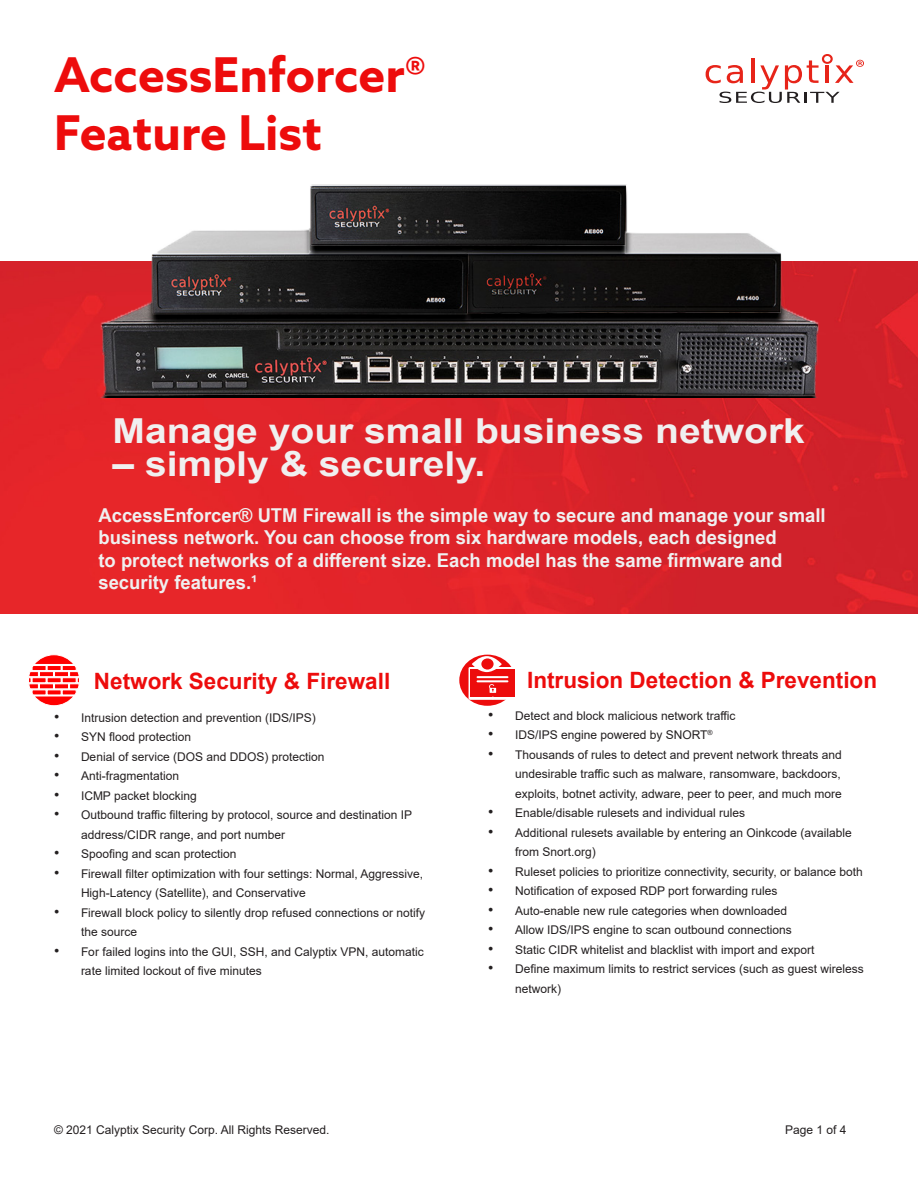
<style>
.page{position:relative;width:918px;height:1188px;background:#fff}
.page>*{position:absolute;margin:0;border:0;box-sizing:border-box;transform-origin:0 0}
.t1{font:700 48px "Azo Sans";color:#ed0c0c}
.t2{font:700 34.5px "Arial";color:#f0f0f0;scale:1.13 1}
.t3{font:700 22.5px "Arial";color:#ed0c0c}
.t4{font:700 19.2px "Arial Narrow";color:#f0f0f0;scale:1.18 1}
.t5{font:12px/19.5px "Arial";color:#231f20}
.s1{font-size:15px}
</style>
<div class="page">
<svg style="left:706px;top:54px;width:158px;height:49px"></svg>
<img style="left:0;top:261px;width:918px;height:353px">
<img style="left:89px;top:184px;width:740px;height:213px">
<svg style="left:28px;top:655px;width:52px;height:51px"></svg>
<svg style="left:459px;top:655px;width:56px;height:51px"></svg>
<svg style="left:469px;top:667px;width:48px;height:33px"></svg>
<div style="left:471px;top:669px;width:44px;height:27px;background:#ed0c0c"></div>
<svg style="left:489px;top:684px;width:7px;height:15px"></svg>
<svg style="left:472px;top:656px;width:30px;height:16px"></svg>
<svg style="left:481px;top:658px;width:13px;height:12px"></svg>
<hr style="left:477px;top:676px;width:31px;height:2px;background:#fff">
<hr style="left:477px;top:680px;width:31px;height:2px;background:#fff">
<p class="t1" style="left:54px;top:43px;width:373px">AccessEnforcer®</p>
<p class="t1" style="left:54px;top:101px;width:269px">Feature List</p>
<p class="t2" style="left:112px;top:407px;width:614px">Manage your small business network</p>
<p class="t2" style="left:112px;top:440px;width:331px">– simply &amp; securely.</p>
<p class="t4" style="left:98px;top:500px;width:618px">AccessEnforcer® UTM Firewall is the simple way to secure and manage your small</p>
<p class="t4" style="left:98px;top:523px;width:576px">business network. You can choose from six hardware models, each designed</p>
<p class="t4" style="left:98px;top:545px;width:581px">to protect networks of a different size. Each model has the same firmware and</p>
<p class="t4" style="left:98px;top:568px;width:136px">security features.¹</p>
<p class="t3" style="left:94px;top:665px;width:298px">Network Security &amp; Firewall</p>
<p class="t5" style="left:54px;top:707px;width:263px"><span class="s1">•</span> Intrusion detection and prevention (IDS/IPS)</p>
<p class="t5" style="left:54px;top:727px;width:139px"><span class="s1">•</span> SYN flood protection</p>
<p class="t5" style="left:54px;top:746px;width:272px"><span class="s1">•</span> Denial of service (DOS and DDOS) protection</p>
<p class="t5" style="left:54px;top:766px;width:127px"><span class="s1">•</span> Anti-fragmentation</p>
<p class="t5" style="left:54px;top:785px;width:144px"><span class="s1">•</span> ICMP packet blocking</p>
<p class="t5" style="left:81px;top:805px;width:333px;text-indent:-27px"><span class="s1">•</span> Outbound traffic filtering by protocol, source and destination IP address/CIDR range, and port number</p>
<p class="t5" style="left:54px;top:844px;width:184px"><span class="s1">•</span> Spoofing and scan protection</p>
<p class="t5" style="left:81px;top:863px;width:344px;text-indent:-27px"><span class="s1">•</span> Firewall filter optimization with four settings: Normal, Aggressive,<br>High-Latency (Satellite), and Conservative</p>
<p class="t5" style="left:81px;top:902px;width:346px;text-indent:-27px"><span class="s1">•</span> Firewall block policy to silently drop refused connections or notify the source</p>
<p class="t5" style="left:81px;top:941px;width:344px;text-indent:-27px"><span class="s1">•</span> For failed logins into the GUI, SSH, and Calyptix VPN, automatic rate limited lockout of five minutes</p>
<p class="t3" style="left:527px;top:664px;width:352px">Intrusion Detection &amp; Prevention</p>
<p class="t5" style="left:488px;top:706px;width:249px"><span class="s1">•</span> Detect and block malicious network traffic</p>
<p class="t5" style="left:488px;top:725px;width:226px"><span class="s1">•</span> IDS/IPS engine powered by SNORT<sup>®</sup></p>
<p class="t5" style="left:515px;top:745px;width:328px;text-align:justify;text-indent:-27px"><span class="s1">•</span> Thousands of rules to detect and prevent network threats and undesirable traffic such as malware, ransomware, backdoors, exploits, botnet activity, adware, peer to peer, and much more</p>
<p class="t5" style="left:488px;top:803px;width:259px"><span class="s1">•</span> Enable/disable rulesets and individual rules</p>
<p class="t5" style="left:515px;top:823px;width:338px;text-indent:-27px"><span class="s1">•</span> Additional rulesets available by entering an Oinkcode (available from Snort.org)</p>
<p class="t5" style="left:488px;top:862px;width:376px"><span class="s1">•</span> Ruleset policies to prioritize connectivity, security, or balance both</p>
<p class="t5" style="left:488px;top:881px;width:291px"><span class="s1">•</span> Notification of exposed RDP port forwarding rules</p>
<p class="t5" style="left:488px;top:901px;width:301px"><span class="s1">•</span> Auto-enable new rule categories when downloaded</p>
<p class="t5" style="left:488px;top:920px;width:305px"><span class="s1">•</span> Allow IDS/IPS engine to scan outbound connections</p>
<p class="t5" style="left:488px;top:940px;width:328px"><span class="s1">•</span> Static CIDR whitelist and blacklist with import and export</p>
<p class="t5" style="left:515px;top:959px;width:350px;text-indent:-27px"><span class="s1">•</span> Define maximum limits to restrict services (such as guest wireless network)</p>
<p class="t5" style="left:54px;top:1120px;width:277px">© 2021 Calyptix Security Corp. All Rights Reserved.</p>
<p class="t5" style="left:785px;top:1120px;width:63px">Page 1 of 4</p>
</div>
